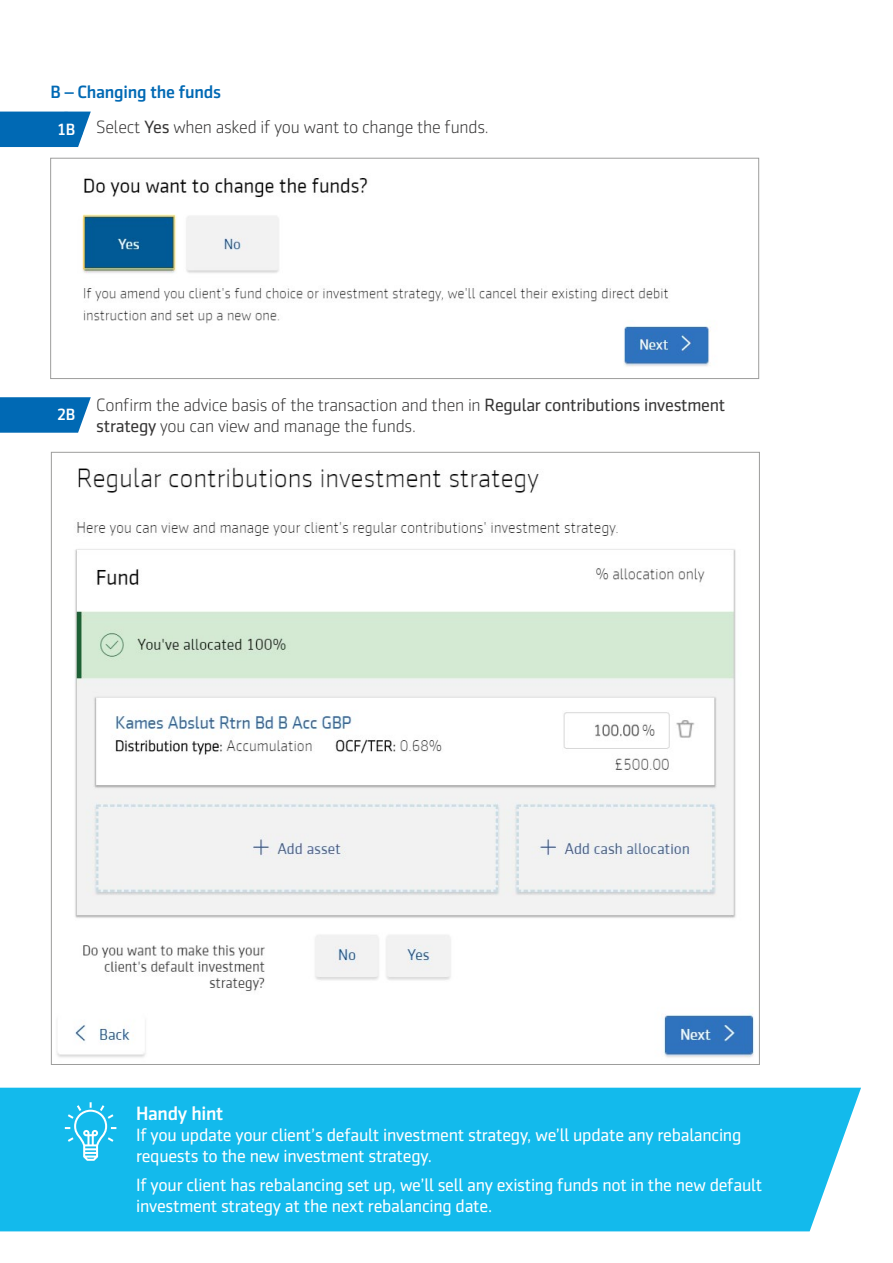
<style>
.page{position:relative;width:893px;height:1263px;background:#fff}
.page>*{position:absolute;margin:0;border:0;box-sizing:border-box;transform-origin:0 0}
.t1{font:500 19.5px "Sentico Sans DT";letter-spacing:-.015em;color:#fff}
.t2{font:18px/21px "Sentico Sans DT";letter-spacing:-.015em;color:#fff}
.t3{font:300 18px/21px "Sentico Sans DT";letter-spacing:-.015em;color:#373636}
.t4{font:500 18px "Sentico Sans DT";letter-spacing:-.015em;color:#0069b4}
.t5{font:500 16.5px "Sentico Sans DT";color:#fff}
.t6{font:500 13.5px "Sentico Sans DT";color:#fff}
.s1{font-weight:400}
</style>
<div class="page">
<svg style="left:0;top:112px;width:91px;height:35px;background:#1273b9"></svg>
<img style="left:82px;top:178px;width:629px;height:189px">
<div style="left:50px;top:158px;width:709px;height:221px;border:1px solid #9d9d9c"></div>
<svg style="left:0;top:397px;width:91px;height:36px;background:#1575ba"></svg>
<img style="left:56px;top:467px;width:698px;height:591px">
<div style="left:0;top:1088px;width:861px;height:143px;background:#13baec"></div>
<svg style="left:65px;top:1102px;width:51px;height:59px;background:#3dc6ef"></svg>
<p class="t4" style="left:51px;top:82px;width:172px">B – Changing the funds</p>
<p class="t5" style="left:57px;top:120px;width:20px">1B</p>
<p class="t6" style="left:59px;top:120px;width:16px">1b</p>
<p class="t3" style="left:96px;top:117px;width:394px">Select <span class="s1">Yes</span> when asked if you want to change the funds.</p>
<p class="t5" style="left:57px;top:406px;width:20px">2B</p>
<p class="t3" style="left:96px;top:394px;width:631px">Confirm the advice basis of the transaction and then in <span class="s1">Regular contributions investment strategy</span> you can view and manage the funds.</p>
<p class="t1" style="left:136px;top:1102px;width:89px">Handy hint</p>
<p class="t2" style="left:136px;top:1124px;width:607px">If you update your client’s default investment strategy, we’ll update any rebalancing requests to the new investment strategy.</p>
<p class="t2" style="left:136px;top:1175px;width:628px">If your client has rebalancing set up, we’ll sell any existing funds not in the new default investment strategy at the next rebalancing date.</p>
</div>
